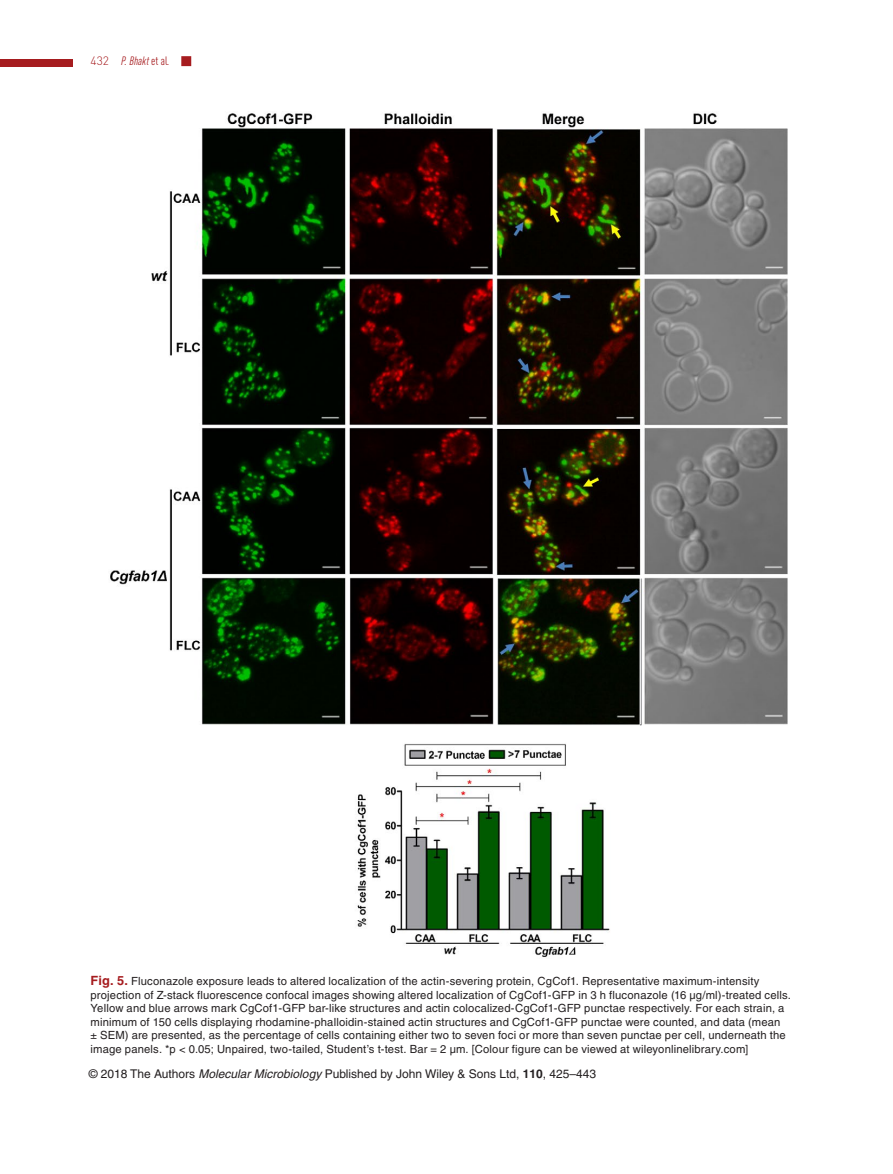
<style>
.page{position:relative;width:893px;height:1174px;background:#fff}
.page>*{position:absolute;margin:0;border:0;box-sizing:border-box;transform-origin:0 0}
.t1{font:12px "Helvetica";color:#231f20}
.t2{font:italic condensed 12px "DINOT";color:#a61c1f}
.t3{font:11.25px/13.5px "Helvetica";letter-spacing:.015em;color:#231f20}
.s1{font-family:"DIN";font-weight:300;font-style:normal;font-stretch:normal}
.s2{font-style:normal}
.s3{font-weight:700;font-size:12.75px;color:#a61c1f}
.s4{font-style:italic}
.s5{font-weight:700}
</style>
<div class="page">
<div style="left:181px;top:56px;width:10px;height:10px;border:3px solid #a61c1f"></div>
<div style="left:0;top:59px;width:72px;height:8px;background:#a61c1f"></div>
<img style="left:110px;top:113px;width:678px;height:844px">
<p class="t2" style="left:91px;top:53px;width:102px"><span class="s1">432</span> P. Bhakt <span class="s2">et al</span>. ■</p>
<p class="t3" style="left:91px;top:974px;width:702px"><span class="s3">Fig. 5.</span> Fluconazole exposure leads to altered localization of the actin-severing protein, CgCof1. Representative maximum-intensity projection of Z-stack fluorescence confocal images showing altered localization of CgCof1-GFP in 3 h fluconazole (16 µg/ml)-treated cells.<br>Yellow and blue arrows mark CgCof1-GFP bar-like structures and actin colocalized-CgCof1-GFP punctae respectively. For each strain, a minimum of 150 cells displaying rhodamine-phalloidin-stained actin structures and CgCof1-GFP punctae were counted, and data (mean<br>± SEM) are presented, as the percentage of cells containing either two to seven foci or more than seven punctae per cell, underneath the image panels. *p &lt; 0.05; Unpaired, two-tailed, Student’s t-test. Bar = 2 µm. [Colour figure can be viewed at wileyonlinelibrary.com]</p>
<p class="t1" style="left:89px;top:1067px;width:509px">© 2018 The Authors <span class="s4">Molecular Microbiology</span> Published by John Wiley &amp; Sons Ltd, <span class="s5">110</span>, 425–443</p>
</div>
